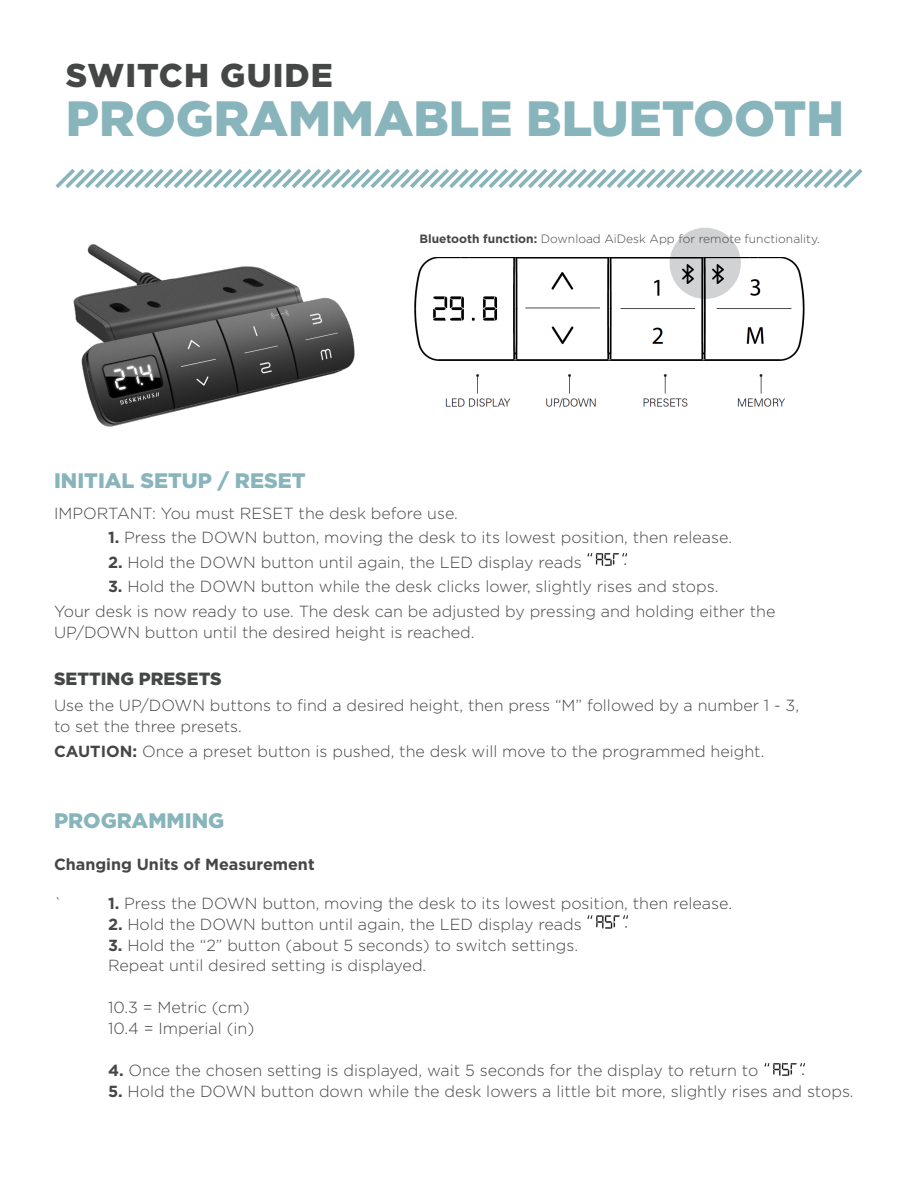
<style>
.page{position:relative;width:918px;height:1188px;background:#fff}
.page>*{position:absolute;margin:0;border:0;box-sizing:border-box;transform-origin:0 0}
.t1{font:900 49.5px "Gotham";color:#88b4bb}
.t2{font:900 33px "Gotham";letter-spacing:.03em;color:#454646}
.t3{font:900 21px "Gotham";color:#88b4bb}
.t4{font:900 17.7px "Gotham";color:#454646}
.t5{font:300 16.05px "Gotham";color:#454646}
.t6{font:700 16.05px "Gotham";color:#454646}
.t7{font:300 12px "Gotham";color:#454646}
.s1{font-weight:700}
</style>
<div class="page">
<div style="left:670px;top:228px;width:71px;height:71px;background:#d1d2d4;border-radius:50%"></div>
<svg style="left:55px;top:169px;width:808px;height:19px"></svg>
<img style="left:73px;top:244px;width:282px;height:183px">
<img style="left:414px;top:258px;width:391px;height:150px">
<img style="left:587px;top:553px;width:41px;height:13px">
<img style="left:587px;top:915px;width:42px;height:14px">
<img style="left:764px;top:1062px;width:42px;height:14px">
<img style="left:678px;top:265px;width:19px;height:19px">
<img style="left:709px;top:265px;width:19px;height:19px">
<p class="t2" style="left:66px;top:53px;width:268px">SWITCH GUIDE</p>
<p class="t1" style="left:66px;top:85px;width:780px">PROGRAMMABLE BLUETOOTH</p>
<p class="t7" style="left:419px;top:231px;width:402px"><span class="s1">Bluetooth function:</span> Download AiDesk App for remote functionality.</p>
<p class="t3" style="left:54px;top:466px;width:253px">INITIAL SETUP / RESET</p>
<p class="t5" style="left:54px;top:503px;width:405px">IMPORTANT: You must RESET the desk before use.</p>
<p class="t5" style="left:108px;top:528px;width:626px"><span class="s1">1.</span> Press the DOWN button, moving the desk to its lowest position, then release.</p>
<p class="t5" style="left:108px;top:552px;width:475px"><span class="s1">2.</span> Hold the DOWN button until again, the LED display reads</p>
<p class="t5" style="left:108px;top:576px;width:612px"><span class="s1">3.</span> Hold the DOWN button while the desk clicks lower, slightly rises and stops.</p>
<p class="t5" style="left:54px;top:602px;width:723px">Your desk is now ready to use. The desk can be adjusted by pressing and holding either the</p>
<p class="t5" style="left:54px;top:622px;width:422px">UP/DOWN button until the desired height is reached.</p>
<p class="t4" style="left:54px;top:667px;width:169px">SETTING PRESETS</p>
<p class="t5" style="left:54px;top:695px;width:747px">Use the UP/DOWN buttons to find a desired height, then press “M” followed by a number 1 - 3,</p>
<p class="t5" style="left:54px;top:716px;width:189px">to set the three presets.</p>
<p class="t5" style="left:54px;top:742px;width:712px"><span class="s1">CAUTION:</span> Once a preset button is pushed, the desk will move to the programmed height.</p>
<p class="t3" style="left:54px;top:806px;width:172px">PROGRAMMING</p>
<p class="t6" style="left:54px;top:853px;width:262px">Changing Units of Measurement</p>
<p class="t5" style="left:54px;top:893px;width:10px">`</p>
<p class="t5" style="left:108px;top:893px;width:626px"><span class="s1">1.</span> Press the DOWN button, moving the desk to its lowest position, then release.</p>
<p class="t5" style="left:108px;top:914px;width:475px"><span class="s1">2.</span> Hold the DOWN button until again, the LED display reads</p>
<p class="t5" style="left:108px;top:935px;width:472px"><span class="s1">3.</span> Hold the “2” button (about 5 seconds) to switch settings.</p>
<p class="t5" style="left:108px;top:956px;width:320px">Repeat until desired setting is displayed.</p>
<p class="t5" style="left:108px;top:997px;width:143px">10.3 = Metric (cm)</p>
<p class="t5" style="left:108px;top:1018px;width:148px">10.4 = Imperial (in)</p>
<p class="t5" style="left:108px;top:1060px;width:652px"><span class="s1">4.</span> Once the chosen setting is displayed, wait 5 seconds for the display to return to</p>
<p class="t5" style="left:108px;top:1081px;width:747px"><span class="s1">5.</span> Hold the DOWN button down while the desk lowers a little bit more, slightly rises and stops.</p>
</div>
